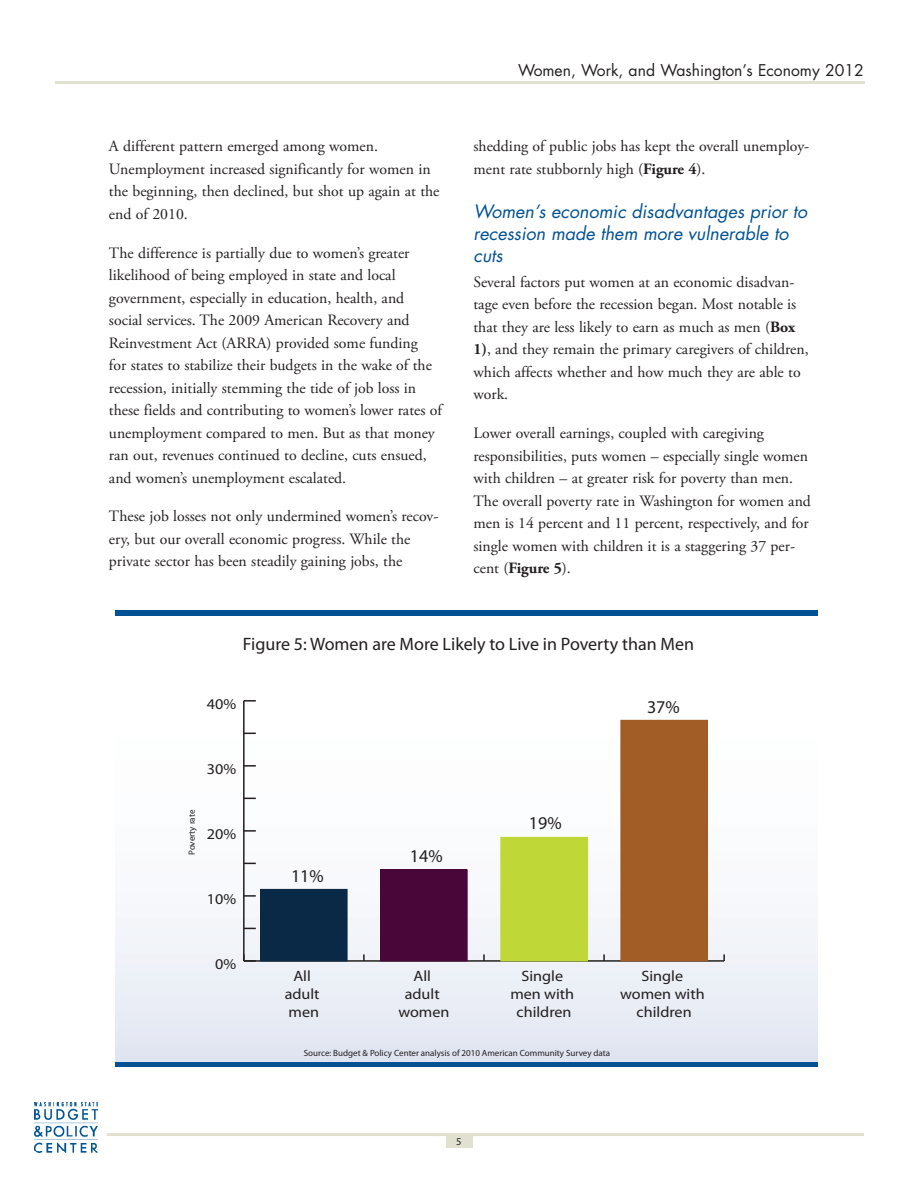
<style>
.page{position:relative;width:918px;height:1188px;background:#fff}
.page>*{position:absolute;margin:0;border:0;box-sizing:border-box;transform-origin:0 0}
.t1{font:italic 18px/21.6px "Futura Std";color:#005294}
.t2{font:18px "Myriad Pro";color:#231f20}
.t3{font:15.75px/22.5px "Adobe Garamond Pro";color:#231f20}
.t4{font:15.75px "Futura Std";color:#231f20}
.t5{font:15px/18px "Myriad Pro";color:#231f20;text-align:center;scale:1.08 1}
.t6{font:10.5px "Myriad Pro";color:#231f20}
.t7{font:9px "Myriad Pro";color:#231f20}
.s1{font-weight:700}
</style>
<div class="page">
<div style="left:446px;top:1133px;width:26px;height:14px;background:#e0e1ce"></div>
<hr style="left:107px;top:1133px;width:757px;height:3px;background:#e0e1ce">
<hr style="left:55px;top:81px;width:810px;height:3px;background:#e0e1ce">
<img style="left:34px;top:1103px;width:64px;height:50px">
<div style="left:116px;top:610px;width:702px;height:456px;background:linear-gradient(to bottom,#fff,#e7ebf4)"></div>
<div style="left:116px;top:610px;width:702px;height:6px;background:#005294"></div>
<hr style="left:116px;top:1062px;width:702px;height:4px;background:#005294">
<hr style="left:244px;top:960px;width:480px;height:2px;background:#231f20">
<svg style="left:363px;top:954px;width:2px;height:7px"></svg>
<svg style="left:483px;top:954px;width:2px;height:7px"></svg>
<svg style="left:603px;top:954px;width:2px;height:7px"></svg>
<svg style="left:723px;top:954px;width:2px;height:7px"></svg>
<hr style="left:243px;top:701px;width:2px;height:260px;background:#231f20">
<svg style="left:243px;top:954px;width:13px;height:8px"></svg>
<svg style="left:244px;top:895px;width:12px;height:2px"></svg>
<svg style="left:244px;top:830px;width:12px;height:2px"></svg>
<svg style="left:244px;top:765px;width:12px;height:2px"></svg>
<svg style="left:244px;top:700px;width:12px;height:2px"></svg>
<div style="left:261px;top:889px;width:86px;height:72px;background:#092947"></div>
<div style="left:260px;top:889px;width:87px;height:72px;border:1px solid #092947"></div>
<div style="left:381px;top:870px;width:86px;height:91px;background:#490739"></div>
<div style="left:380px;top:870px;width:88px;height:91px;border:1px solid #490739"></div>
<div style="left:501px;top:837px;width:86px;height:124px;background:#c0d738"></div>
<div style="left:500px;top:837px;width:88px;height:124px;border:1px solid #c0d738"></div>
<div style="left:621px;top:720px;width:86px;height:241px;background:#a25c25"></div>
<div style="left:621px;top:720px;width:87px;height:241px;border:1px solid #a25c25"></div>
<p class="t3" style="left:109px;top:137px;width:332px">A different pattern emerged among women.<br>Unemployment increased significantly for women in the beginning, then declined, but shot up again at the end of 2010.</p>
<p class="t3" style="left:109px;top:243px;width:335px">The difference is partially due to women’s greater likelihood of being employed in state and local government, especially in education, health, and<br>social services. The 2009 American Recovery and Reinvestment Act (ARRA) provided some funding<br>for states to stabilize their budgets in the wake of the recession, initially stemming the tide of job loss in these fields and contributing to women’s lower rates of unemployment compared to men. But as that money ran out, revenues continued to decline, cuts ensued, and women’s unemployment escalated.</p>
<p class="t3" style="left:109px;top:506px;width:331px">These job losses not only undermined women’s recov&shy;ery, but our overall economic progress. While the private sector has been steadily gaining jobs, the</p>
<p class="t4" style="left:518px;top:62px;width:347px">Women, Work, and Washington’s Economy 2012</p>
<p class="t3" style="left:473px;top:137px;width:337px">shedding of public jobs has kept the overall unemploy&shy;ment rate stubbornly high (<span class="s1">Figure 4</span>).</p>
<p class="t1" style="left:473px;top:202px;width:335px">Women’s economic disadvantages prior to recession made them more vulnerable to cuts</p>
<p class="t3" style="left:473px;top:272px;width:337px">Several factors put women at an economic disadvan&shy;tage even before the recession began. Most notable is that they are less likely to earn as much as men (<span class="s1">Box 1)</span>, and they remain the primary caregivers of children, which affects whether and how much they are able to work.</p>
<p class="t3" style="left:473px;top:423px;width:339px">Lower overall earnings, coupled with caregiving responsibilities, puts women – especially single women with children – at greater risk for poverty than men.<br>The overall poverty rate in Washington for women and men is 14 percent and 11 percent, respectively, and for single women with children it is a staggering 37 per&shy;cent (<span class="s1">Figure 5</span>).</p>
<p class="t2" style="left:243px;top:637px;width:453px">Figure 5: Women are More Likely to Live in Poverty than Men</p>
<p class="t5" style="left:207px;top:696px;width:29px">40%</p>
<p class="t2" style="left:647px;top:699px;width:34px">37%</p>
<p class="t5" style="left:207px;top:761px;width:29px">30%</p>
<p class="t7" style="left:188px;top:855px;width:47px;rotate:-90deg">Poverty rate</p>
<p class="t5" style="left:207px;top:826px;width:29px">20%</p>
<p class="t5" style="left:207px;top:891px;width:29px">10%</p>
<p class="t2" style="left:291px;top:868px;width:34px">11%</p>
<p class="t2" style="left:410px;top:848px;width:34px">14%</p>
<p class="t2" style="left:529px;top:816px;width:34px">19%</p>
<p class="t5" style="left:215px;top:956px;width:21px">0%</p>
<p class="t5" style="left:285px;top:968px;width:34px">All adult men</p>
<p class="t5" style="left:398px;top:968px;width:49px">All adult women</p>
<p class="t5" style="left:510px;top:968px;width:61px">Single men with children</p>
<p class="t5" style="left:620px;top:968px;width:80px">Single women with children</p>
<p class="t7" style="left:304px;top:1049px;width:308px">Source: Budget &amp; Policy Center analysis of 2010 American Community Survey data</p>
<p class="t6" style="left:456px;top:1137px;width:7px">5</p>
</div>
